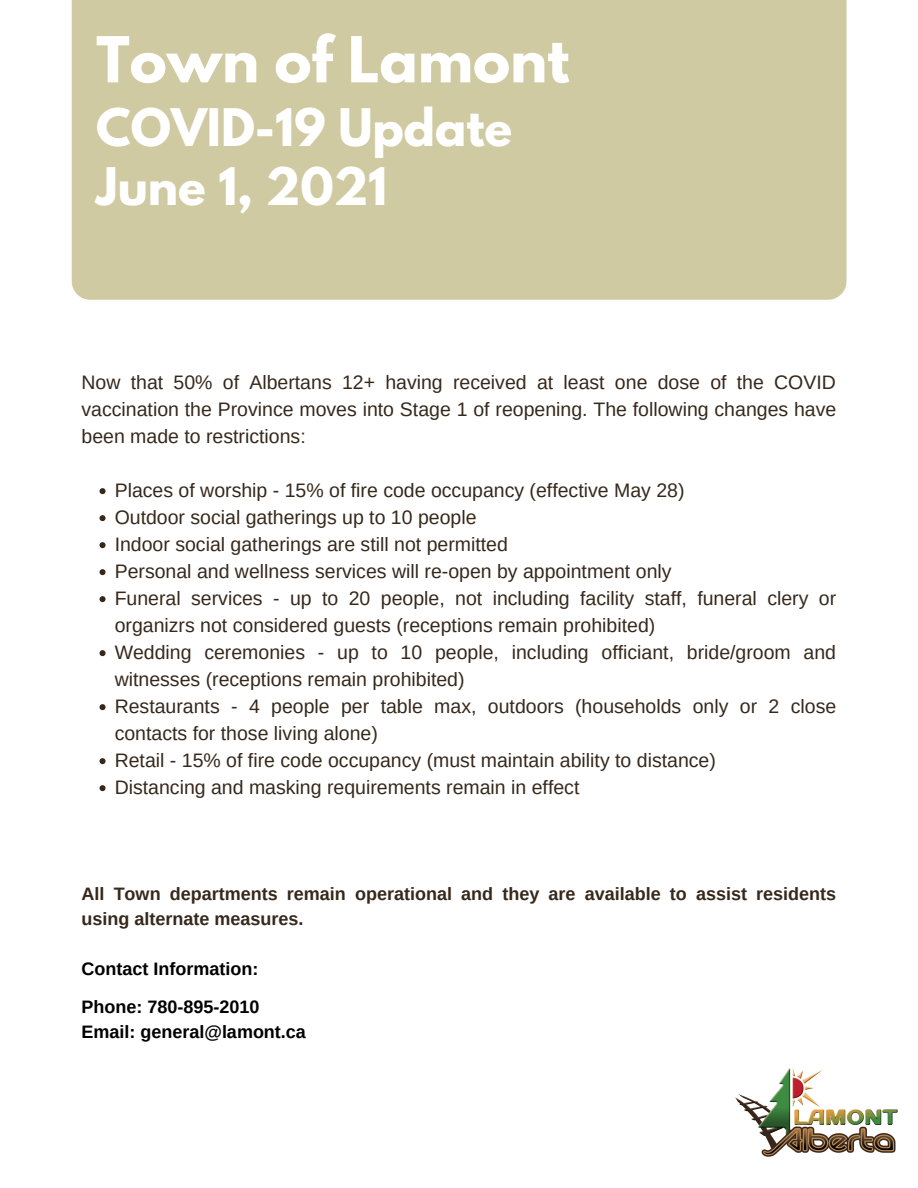
<style>
.page{position:relative;width:918px;height:1188px;background:#fff}
.page>*{position:absolute;margin:0;border:0;box-sizing:border-box;transform-origin:0 0}
.t1{font:700 56.1px "League Spartan";color:#fff}
.t2{font:700 45.9px "League Spartan";color:#fff}
.t3{font:19.5px/27px "Arimo";color:#36281b}
.t4{font:700 18px/25px "Arimo";color:#36281b}
.t5{font:700 18px "Arimo";color:#000}
</style>
<div class="page">
<img style="left:735px;top:1068px;width:163px;height:89px">
<div style="left:72px;top:0;width:775px;height:300px;background:#cfcaa1"></div>
<svg style="left:100px;top:488px;width:6px;height:6px"></svg>
<svg style="left:100px;top:515px;width:6px;height:6px"></svg>
<svg style="left:100px;top:542px;width:6px;height:6px"></svg>
<svg style="left:100px;top:569px;width:6px;height:6px"></svg>
<svg style="left:100px;top:596px;width:6px;height:6px"></svg>
<svg style="left:100px;top:650px;width:6px;height:6px"></svg>
<svg style="left:100px;top:704px;width:6px;height:6px"></svg>
<svg style="left:100px;top:758px;width:6px;height:6px"></svg>
<svg style="left:100px;top:785px;width:6px;height:6px"></svg>
<p class="t1" style="left:96px;top:32px;width:475px">Town of Lamont</p>
<p class="t2" style="left:96px;top:105px;width:418px">COVID-19 Update</p>
<p class="t2" style="left:96px;top:164px;width:293px">June 1, 2021</p>
<p class="t3" style="left:82px;top:368px;width:756px;text-align:justify">Now that 50% of Albertans 12+ having received at least one dose of the COVID vaccination the Province moves into Stage 1 of reopening. The following changes have been made to restrictions:</p>
<p class="t3" style="left:115px;top:476px;width:571px">Places of worship - 15% of fire code occupancy (effective May 28)</p>
<p class="t3" style="left:115px;top:503px;width:363px">Outdoor social gatherings up to 10 people</p>
<p class="t3" style="left:115px;top:530px;width:395px">Indoor social gatherings are still not permitted</p>
<p class="t3" style="left:115px;top:557px;width:558px">Personal and wellness services will re-open by appointment only</p>
<p class="t3" style="left:115px;top:584px;width:723px">Funeral services - up to 20 people, not including facility staff, funeral clery or organizrs not considered guests (receptions remain prohibited)</p>
<p class="t3" style="left:115px;top:638px;width:723px">Wedding ceremonies - up to 10 people, including officiant, bride/groom and witnesses (receptions remain prohibited)</p>
<p class="t3" style="left:115px;top:692px;width:723px">Restaurants - 4 people per table max, outdoors (households only or 2 close contacts for those living alone)</p>
<p class="t3" style="left:115px;top:746px;width:603px">Retail - 15% of fire code occupancy (must maintain ability to distance)</p>
<p class="t3" style="left:115px;top:773px;width:466px">Distancing and masking requirements remain in effect</p>
<p class="t4" style="left:82px;top:881px;width:756px">All Town departments remain operational and they are available to assist residents using alternate measures.</p>
<p class="t5" style="left:82px;top:959px;width:178px">Contact Information:</p>
<p class="t5" style="left:82px;top:996px;width:179px">Phone: 780-895-2010</p>
<p class="t5" style="left:82px;top:1021px;width:226px">Email: general@lamont.ca</p>
</div>
